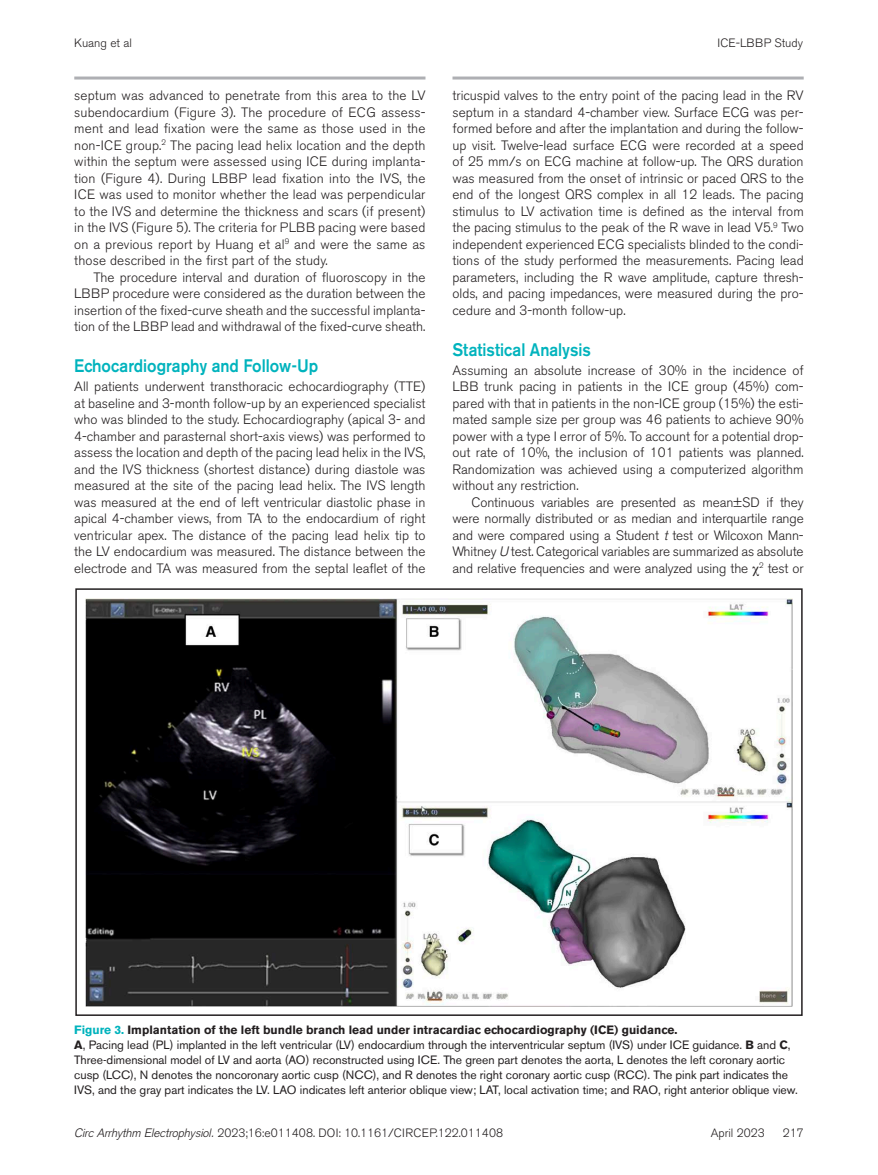
<style>
.page{position:relative;width:878px;height:1175px;background:#fff}
.page>*{position:absolute;margin:0;border:0;box-sizing:border-box;transform-origin:0 0}
.t1{font:500 18px "Akzidenz Grotesk BE";color:#00b3bd;scale:.9 1}
.t2{font:300 13.5px/16.5px "Akzidenz Grotesk BE";color:#231f20;text-align:justify}
.t3{font:12px/15px "Akzidenz Grotesk BE";color:#231f20}
.t4{font:300 12px "Akzidenz Grotesk BE";color:#231f20}
.s1{font-family:"Akzidenz Grotesk";font-style:italic}
.s2{font-family:"Gandhari Unicode";font-weight:400}
.s3{font-weight:700;color:#00b3bd}
.s4{font-weight:700}
</style>
<div class="page">
<svg style="left:452px;top:76px;width:351px;height:4px"></svg>
<svg style="left:74px;top:76px;width:351px;height:4px"></svg>
<img style="left:85px;top:598px;width:707px;height:408px">
<div style="left:75px;top:588px;width:727px;height:428px;border:2px solid #231f20"></div>
<p class="t4" style="left:74px;top:36px;width:59px">Kuang et al</p>
<p class="t4" style="left:717px;top:36px;width:87px">ICE-LBBP Study</p>
<p class="t2" style="left:74px;top:87px;width:353px">septum was advanced to penetrate from this area to the LV subendocardium (Figure 3). The procedure of ECG assess&shy;ment and lead fixation were the same as those used in the non-ICE group.<sup>2</sup> The pacing lead helix location and the depth within the septum were assessed using ICE during implanta&shy;tion (Figure 4). During LBBP lead fixation into the IVS, the ICE was used to monitor whether the lead was perpendicular to the IVS and determine the thickness and scars (if present) in the IVS (Figure 5). The criteria for PLBB pacing were based on a previous report by Huang et al<sup>9</sup> and were the same as those described in the first part of the study.</p>
<p class="t2" style="left:74px;top:269px;width:353px;text-indent:19px">The procedure interval and duration of fluoroscopy in the LBBP procedure were considered as the duration between the insertion of the fixed-curve sheath and the successful implanta&shy;tion of the LBBP lead and withdrawal of the fixed-curve sheath.</p>
<h1 class="t1" style="left:74px;top:355px;width:273px">Echocardiography and Follow-Up</h1>
<p class="t2" style="left:74px;top:378px;width:353px">All patients underwent transthoracic echocardiography (TTE) at baseline and 3-month follow-up by an experienced specialist who was blinded to the study. Echocardiography (apical 3- and 4-chamber and parasternal short-axis views) was performed to assess the location and depth of the pacing lead helix in the IVS, and the IVS thickness (shortest distance) during diastole was measured at the site of the pacing lead helix. The IVS length was measured at the end of left ventricular diastolic phase in apical 4-chamber views, from TA to the endocardium of right ventricular apex. The distance of the pacing lead helix tip to the LV endocardium was measured. The distance between the electrode and TA was measured from the septal leaflet of the</p>
<p class="t2" style="left:452px;top:87px;width:353px">tricuspid valves to the entry point of the pacing lead in the RV septum in a standard 4-chamber view. Surface ECG was per&shy;formed before and after the implantation and during the follow&shy;up visit. Twelve-lead surface ECG were recorded at a speed of 25 mm/s on ECG machine at follow-up. The QRS duration was measured from the onset of intrinsic or paced QRS to the end of the longest QRS complex in all 12 leads. The pacing stimulus to LV activation time is defined as the interval from the pacing stimulus to the peak of the R wave in lead V5.<sup>9</sup> Two independent experienced ECG specialists blinded to the condi&shy;tions of the study performed the measurements. Pacing lead parameters, including the R wave amplitude, capture thresh&shy;olds, and pacing impedances, were measured during the pro&shy;cedure and 3-month follow-up.</p>
<h1 class="t1" style="left:452px;top:338px;width:155px">Statistical Analysis</h1>
<p class="t2" style="left:452px;top:362px;width:353px">Assuming an absolute increase of 30% in the incidence of LBB trunk pacing in patients in the ICE group (45%) com&shy;pared with that in patients in the non-ICE group (15%) the esti&shy;mated sample size per group was 46 patients to achieve 90% power with a type I error of 5%. To account for a potential drop&shy;out rate of 10%, the inclusion of 101 patients was planned.<br>Randomization was achieved using a computerized algorithm without any restriction.</p>
<p class="t2" style="left:452px;top:494px;width:353px;text-indent:19px">Continuous variables are presented as mean±SD if they were normally distributed or as median and interquartile range and were compared using a Student <span class="s1">t</span> test or Wilcoxon Mann-Whitney <span class="s1">U</span> test. Categorical variables are summarized as absolute and relative frequencies and were analyzed using the <span class="s2">χ</span><sup>2</sup> test or</p>
<p class="t3" style="left:74px;top:1022px;width:725px"><span class="s3">Figure 3.</span> <span class="s4">Implantation of the left bundle branch lead under intracardiac echocardiography (ICE) guidance.<br>A</span>, Pacing lead (PL) implanted in the left ventricular (LV) endocardium through the interventricular septum (IVS) under ICE guidance. <span class="s4">B</span> and <span class="s4">C</span>, Three-dimensional model of LV and aorta (AO) reconstructed using ICE. The green part denotes the aorta, L denotes the left coronary aortic cusp (LCC), N denotes the noncoronary aortic cusp (NCC), and R denotes the right coronary aortic cusp (RCC). The pink part indicates the IVS, and the gray part indicates the LV. LAO indicates left anterior oblique view; LAT, local activation time; and RAO, right anterior oblique view.</p>
<p class="t4" style="left:74px;top:1126px;width:430px"><span class="s1">Circ Arrhythm Electrophysiol.</span> 2023;16:e011408. DOI: 10.1161/CIRCEP.122.011408</p>
<p class="t4" style="left:710px;top:1126px;width:55px">April 2023</p>
<p class="t4" style="left:782px;top:1126px;width:22px">217</p>
</div>
